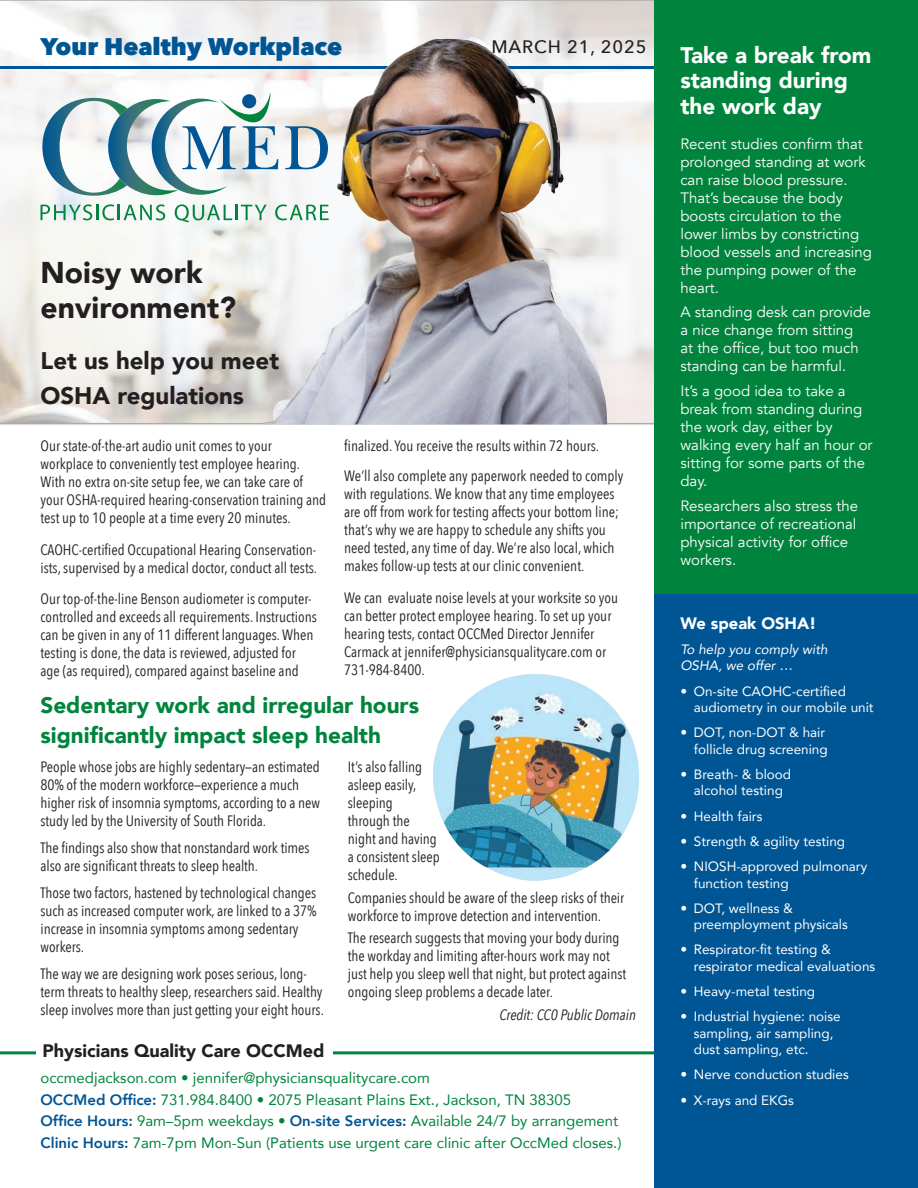
<style>
.page{position:relative;width:918px;height:1188px;background:#fff}
.page>*{position:absolute;margin:0;border:0;box-sizing:border-box;transform-origin:0 0}
.t1{font:900 30px/35.2px "Avenir";color:#231f20}
.t2{font:900 24px/35.2px "Avenir";color:#231f20}
.t3{font:800 24px "Avenir Next";color:#005595}
.t4{font:900 22.5px/30px "Avenir";color:#00843d}
.t5{font:900 22.5px/25.5px "Avenir";color:#fff}
.t6{font:900 18px "Avenir";color:#231f20}
.t7{font:500 18px "Avenir Next";letter-spacing:.05em;color:#231f20}
.t8{font:900 16.5px "Avenir";color:#fff}
.t9{font:15px/18px "Avenir Next Condensed";letter-spacing:-.005em;color:#231f20}
.t10{font:15px/18px "Avenir";color:#fff}
.t11{font:15px/21.8px "Avenir";color:#00843d}
.t12{font:italic 15px "Avenir Next Condensed";letter-spacing:-.005em;color:#231f20}
.t13{font:13.5px/16.2px "Avenir";color:#fff}
.t14{font:italic 13.5px/16.2px "Avenir";color:#fff}
.s1{font-weight:800;color:#005595}
</style>
<div class="page">
<svg style="left:0;top:0;width:655px;height:424px"></svg>
<hr style="left:0;top:66px;width:675px;height:3px;background:#005595">
<hr style="left:0;top:1051px;width:675px;height:3px;background:#00843d">
<svg style="left:40px;top:92px;width:221px;height:130px"></svg>
<div style="left:655px;top:0;width:263px;height:600px;background:#00843d"></div>
<div style="left:655px;top:594px;width:263px;height:594px;background:#005595"></div>
<div style="left:36px;top:1039px;width:297px;height:18px;background:#fff"></div>
<img style="left:433px;top:674px;width:206px;height:207px">
<img style="left:261px;top:39px;width:346px;height:385px">
<h2 class="t3" style="left:40px;top:32px;width:303px">Your Healthy Workplace</h2>
<p class="t7" style="left:491px;top:31px;width:157px">MARCH 21, 2025</p>
<h1 class="t1" style="left:40px;top:254px;width:197px">Noisy work environment?</h1>
<h2 class="t2" style="left:40px;top:342px;width:240px">Let us help you meet<br>OSHA regulations</h2>
<p class="t9" style="left:40px;top:436px;width:287px">Our state-of-the-art audio unit comes to your workplace to conveniently test employee hearing.<br>With no extra on-site setup fee, we can take care of your OSHA-required hearing-conservation training and test up to 10 people at a time every 20 minutes.</p>
<p class="t9" style="left:40px;top:540px;width:278px">CAOHC-certified Occupational Hearing Conservation&shy;ists, supervised by a medical doctor, conduct all tests.</p>
<p class="t9" style="left:40px;top:589px;width:278px">Our top-of-the-line Benson audiometer is computer&shy;controlled and exceeds all requirements. Instructions can be given in any of 11 different languages. When testing is done, the data is reviewed, adjusted for age (as required), compared against baseline and</p>
<p class="t9" style="left:344px;top:430px;width:281px;line-height:30px">finalized. You receive the results within 72 hours.<br>We’ll also complete any paperwork needed to comply</p>
<p class="t9" style="left:344px;top:484px;width:276px">with regulations. We know that any time employees are off from work for testing affects your bottom line; that’s why we are happy to schedule any shifts you need tested, any time of day. We’re also local, which makes follow-up tests at our clinic convenient.</p>
<p class="t9" style="left:344px;top:588px;width:275px">We can evaluate noise levels at your worksite so you can better protect employee hearing. To set up your hearing tests, contact OCCMed Director Jennifer Carmack at jennifer@physiciansqualitycare.com or 731-984-8400.</p>
<h3 class="t4" style="left:40px;top:689px;width:380px">Sedentary work and irregular hours significantly impact sleep health</h3>
<p class="t9" style="left:40px;top:757px;width:281px">People whose jobs are highly sedentary—an estimated 80% of the modern workforce—experience a much higher risk of insomnia symptoms, according to a new study led by the University of South Florida.</p>
<p class="t9" style="left:40px;top:838px;width:271px">The findings also show that nonstandard work times also are significant threats to sleep health.</p>
<p class="t9" style="left:40px;top:883px;width:278px">Those two factors, hastened by technological changes such as increased computer work, are linked to a 37% increase in insomnia symptoms among sedentary workers.</p>
<p class="t9" style="left:40px;top:964px;width:285px">The way we are designing work poses serious, long&shy;term threats to healthy sleep, researchers said. Healthy sleep involves more than just getting your eight hours.</p>
<p class="t6" style="left:42px;top:1036px;width:284px">Physicians Quality Care OCCMed</p>
<p class="t9" style="left:348px;top:757px;width:94px">It’s also falling asleep easily, sleeping<br>through the night and having a consistent sleep schedule.</p>
<p class="t9" style="left:348px;top:888px;width:278px">Companies should be aware of the sleep risks of their workforce to improve detection and intervention.</p>
<p class="t9" style="left:348px;top:928px;width:280px">The research suggests that moving your body during the workday and limiting after-hours work may not just help you sleep well that night, but protect against ongoing sleep problems a decade later.</p>
<p class="t12" style="left:499px;top:1005px;width:138px">Credit: CC0 Public Domain</p>
<p class="t11" style="left:40px;top:1066px;width:583px">occmedjackson.com • jennifer@physiciansqualitycare.com<br><span class="s1">OCCMed Office:</span> 731.984.8400 • 2075 Pleasant Plains Ext., Jackson, TN 38305<br><span class="s1">Office Hours:</span> 9am–5pm weekdays • <span class="s1">On-site Services:</span> Available 24/7 by arrangement <span class="s1">Clinic Hours:</span> 7am-7pm Mon-Sun (Patients use urgent care clinic after OccMed closes.)</p>
<h3 class="t5" style="left:680px;top:42px;width:193px">Take a break from standing during the work day</h3>
<p class="t10" style="left:680px;top:135px;width:193px">Recent studies confirm that prolonged standing at work can raise blood pressure.<br>That’s because the body boosts circulation to the lower limbs by constricting blood vessels and increasing the pumping power of the heart.</p>
<p class="t10" style="left:680px;top:303px;width:192px">A standing desk can provide a nice change from sitting<br>at the office, but too much standing can be harmful.</p>
<p class="t10" style="left:680px;top:382px;width:194px">It’s a good idea to take a break from standing during the work day, either by walking every half an hour or sitting for some parts of the day.</p>
<p class="t10" style="left:680px;top:497px;width:179px">Researchers also stress the importance of recreational physical activity for office workers.</p>
<p class="t8" style="left:680px;top:609px;width:138px">We speak OSHA!</p>
<p class="t14" style="left:680px;top:641px;width:149px">To help you comply with<br>OSHA, we offer …</p>
<p class="t13" style="left:694px;top:683px;width:181px;text-indent:-14px">• On-site CAOHC-certified audiometry in our mobile unit</p>
<p class="t13" style="left:680px;top:724px;width:149px;text-align:right">• DOT, non-DOT &amp; hair follicle drug screening</p>
<p class="t13" style="left:680px;top:766px;width:112px;text-align:center">• Breath- &amp; blood alcohol testing</p>
<p class="t13" style="left:680px;top:807px;width:84px">• Health fairs</p>
<p class="t13" style="left:680px;top:833px;width:166px">• Strength &amp; agility testing</p>
<p class="t13" style="left:694px;top:858px;width:175px;text-indent:-14px">• NIOSH-approved pulmonary function testing</p>
<p class="t13" style="left:694px;top:900px;width:156px;text-indent:-14px">• DOT, wellness &amp; preemployment physicals</p>
<p class="t13" style="left:694px;top:941px;width:183px;text-indent:-14px">• Respirator-fit testing &amp; respirator medical evaluations</p>
<p class="t13" style="left:680px;top:983px;width:136px">• Heavy-metal testing</p>
<p class="t13" style="left:694px;top:1008px;width:148px;text-indent:-14px">• Industrial hygiene: noise sampling, air sampling, dust sampling, etc.</p>
<p class="t13" style="left:680px;top:1066px;width:170px">• Nerve conduction studies</p>
<p class="t13" style="left:680px;top:1091px;width:115px">• X-rays and EKGs</p>
</div>
